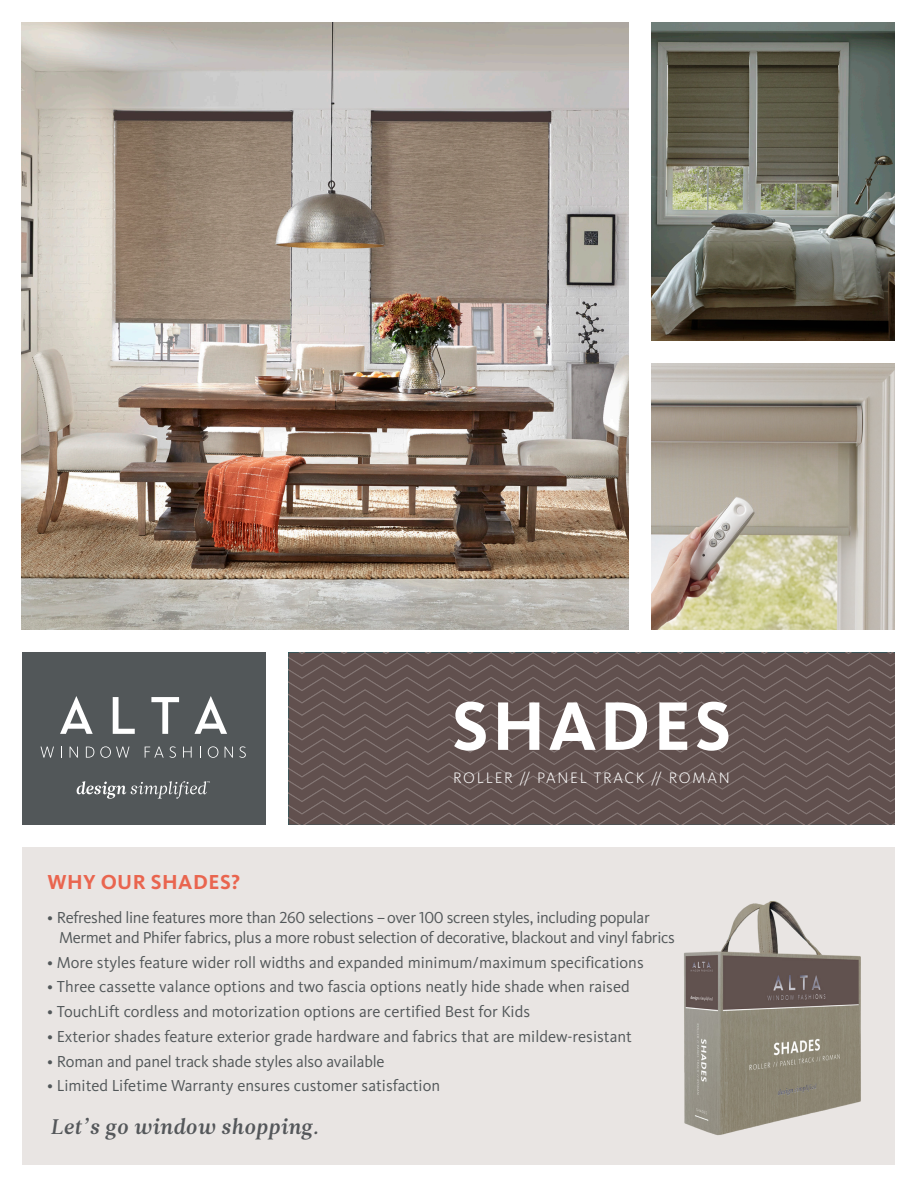
<style>
.page{position:relative;width:918px;height:1188px;background:#fff}
.page>*{position:absolute;margin:0;border:0;box-sizing:border-box;transform-origin:0 0}
.Book_Title{font:700 71.25px "Kievit OT";letter-spacing:.05em;color:#fff}
.Intro_Text{font:21px "Leitura News Italic 3";letter-spacing:.015em;color:#54575a}
.Body_A-Head{font:700 21px "Kievit OT";letter-spacing:.025em;color:#e9654f}
.Body_B_Head{font:16.5px "Kievit OT";color:#525759}
.Body_A-Head-2{font:16.5px/20.2px "Kievit OT";letter-spacing:-.02em;color:#525759}
.Body_Bullet_List_1_S{font:16.5px "Kievit OT";color:#525759}
.Book_SubTitle{font:300 15.75px "Kievit OT";letter-spacing:.11em;color:#fff}
</style>
<div class="page">
<div style="left:23px;top:848px;width:872px;height:317px;background:#e9e5e3"></div>
<img style="left:22px;top:23px;width:606px;height:607px">
<img style="left:651px;top:363px;width:244px;height:267px">
<img style="left:651px;top:23px;width:244px;height:317px">
<svg style="left:288px;top:652px;width:607px;height:173px;background:#645452"></svg>
<div style="left:22px;top:652px;width:244px;height:173px;background:#525759"></div>
<svg style="left:60px;top:696px;width:33px;height:38px"></svg>
<svg style="left:113px;top:697px;width:22px;height:37px"></svg>
<svg style="left:151px;top:697px;width:28px;height:37px"></svg>
<svg style="left:195px;top:696px;width:32px;height:38px"></svg>
<svg style="left:40px;top:747px;width:14px;height:11px"></svg>
<svg style="left:70px;top:747px;width:8px;height:11px"></svg>
<svg style="left:86px;top:747px;width:8px;height:11px"></svg>
<svg style="left:100px;top:746px;width:29px;height:12px"></svg>
<svg style="left:145px;top:746px;width:31px;height:12px"></svg>
<svg style="left:183px;top:747px;width:9px;height:11px"></svg>
<svg style="left:208px;top:746px;width:10px;height:12px"></svg>
<svg style="left:225px;top:747px;width:8px;height:11px"></svg>
<svg style="left:239px;top:746px;width:7px;height:12px"></svg>
<svg style="left:76px;top:781px;width:134px;height:18px"></svg>
<img style="left:684px;top:901px;width:177px;height:234px">
<p class="Book_Title" style="left:452px;top:684px;width:281px">SHADES</p>
<p class="Book_SubTitle" style="left:453px;top:770px;width:278px">ROLLER // PANEL TRACK // ROMAN</p>
<p class="Body_A-Head" style="left:47px;top:870px;width:194px">WHY OUR SHADES?</p>
<p class="Body_A-Head-2" style="left:59px;top:907px;width:617px;text-indent:-12px">• Refreshed line features more than 260 selections – over 100 screen styles, including popular<br>Mermet and Phifer fabrics, plus a more robust selection of decorative, blackout and vinyl fabrics</p>
<p class="Body_B_Head" style="left:47px;top:953px;width:598px">• More styles feature wider roll widths and expanded minimum/maximum specifications</p>
<p class="Body_B_Head" style="left:47px;top:978px;width:584px">• Three cassette valance options and two fascia options neatly hide shade when raised</p>
<p class="Body_B_Head" style="left:47px;top:1002px;width:484px">• TouchLift cordless and motorization options are certified Best for Kids</p>
<p class="Body_B_Head" style="left:47px;top:1027px;width:586px">• Exterior shades feature exterior grade hardware and fabrics that are mildew-resistant</p>
<p class="Body_B_Head" style="left:47px;top:1052px;width:339px">• Roman and panel track shade styles also available</p>
<p class="Body_Bullet_List_1_S" style="left:47px;top:1077px;width:394px">• Limited Lifetime Warranty ensures customer satisfaction</p>
<p class="Intro_Text" style="left:51px;top:1114px;width:270px">Let’s go window shopping.</p>
</div>
